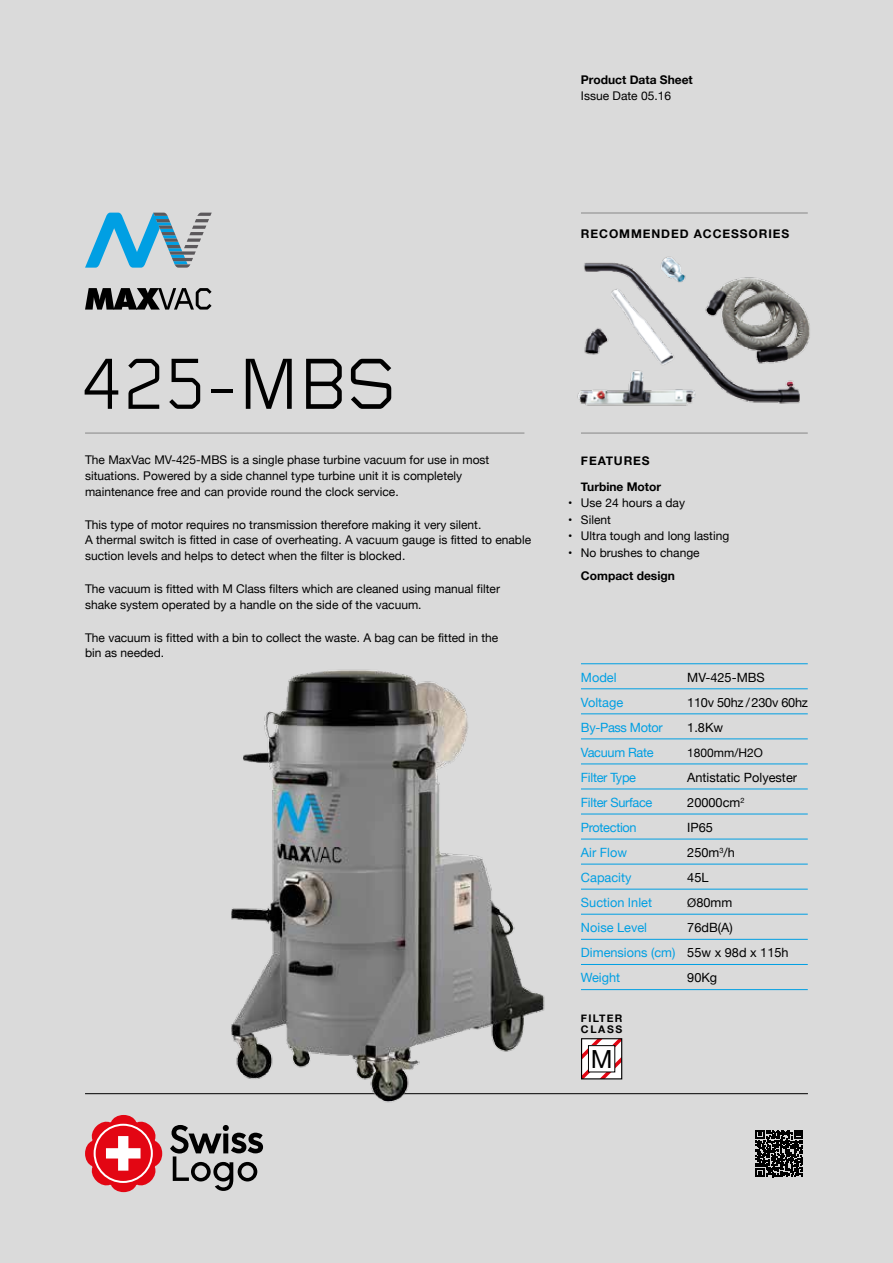
<style>
.page{position:relative;width:893px;height:1263px;background:#dadada}
.page>*{position:absolute;margin:0;border:0;box-sizing:border-box;transform-origin:0 0}
.t1{font:75px "Foundry Gridnik";letter-spacing:-.06em;color:#000}
.t2{font:24.9px "Helvetica Neue";color:#000}
.t3{font:12.75px/25px "Helvetica Neue";color:#009fe3}
.t4{font:12.75px "Helvetica Neue";color:#000}
.t5{font:12.75px "Helvetica Neue";letter-spacing:-.025em;color:#009fe3}
.t6{font:12.75px "Helvetica Neue";letter-spacing:-.02em;color:#000}
.t7{font:12px/15.8px "Helvetica Neue";color:#000}
.t8{font:700 12px/26.2px "Helvetica Neue";color:#000}
.t9{font:700 12px "Helvetica Neue";letter-spacing:.075em;color:#000}
.t10{font:700 10.5px/10.5px "Helvetica Neue";letter-spacing:.115em;color:#000}
.s1{font-size:12px}
.s2{color:#000}
</style>
<div class="page">
<hr style="left:85px;top:1093px;width:723px;height:1px;background:#000">
<hr style="left:85px;top:433px;width:439px;height:1px;background:#878787">
<hr style="left:581px;top:433px;width:227px;height:1px;background:#878787">
<hr style="left:581px;top:213px;width:227px;height:1px;background:#878787">
<img style="left:204px;top:669px;width:357px;height:434px">
<hr style="left:581px;top:688px;width:227px;height:1px;background:#009fe3">
<hr style="left:581px;top:663px;width:227px;height:1px;background:#009fe3">
<hr style="left:581px;top:713px;width:227px;height:1px;background:#009fe3">
<hr style="left:581px;top:738px;width:227px;height:1px;background:#009fe3">
<hr style="left:581px;top:763px;width:227px;height:1px;background:#009fe3">
<hr style="left:581px;top:789px;width:227px;height:1px;background:#009fe3">
<hr style="left:581px;top:814px;width:227px;height:1px;background:#009fe3">
<hr style="left:581px;top:839px;width:227px;height:1px;background:#009fe3">
<hr style="left:581px;top:864px;width:227px;height:1px;background:#009fe3">
<hr style="left:581px;top:889px;width:227px;height:1px;background:#009fe3">
<hr style="left:581px;top:914px;width:227px;height:1px;background:#009fe3">
<hr style="left:581px;top:939px;width:227px;height:1px;background:#009fe3">
<hr style="left:581px;top:964px;width:227px;height:1px;background:#009fe3">
<hr style="left:581px;top:989px;width:227px;height:1px;background:#009fe3">
<svg style="left:583px;top:1040px;width:37px;height:37px"></svg>
<div style="left:581px;top:1038px;width:41px;height:41px;border:1px solid #000"></div>
<div style="left:588px;top:1046px;width:27px;height:26px;background:#fff"></div>
<div style="left:588px;top:1045px;width:27px;height:27px;border:1px solid #000"></div>
<img style="left:577px;top:256px;width:233px;height:150px">
<svg style="left:85px;top:213px;width:127px;height:55px"></svg>
<svg style="left:85px;top:288px;width:127px;height:22px"></svg>
<svg style="left:85px;top:1115px;width:77px;height:77px"></svg>
<svg style="left:170px;top:1125px;width:93px;height:66px"></svg>
<svg style="left:756px;top:1130px;width:47px;height:47px"></svg>
<p class="t8" style="left:581px;top:67px;width:113px">Product Data Sheet</p>
<p class="t7" style="left:581px;top:89px;width:92px">Issue Date 05.16</p>
<p class="t9" style="left:581px;top:224px;width:210px">RECOMMENDED ACCESSORIES</p>
<h1 class="t1" style="left:80px;top:343px;width:319px">425-MBS</h1>
<p class="t7" style="left:85px;top:453px;width:406px">The MaxVac MV-425-MBS is a single phase turbine vacuum for use in most situations. Powered by a side channel type turbine unit it is completely maintenance free and can provide round the clock service.</p>
<p class="t7" style="left:85px;top:517px;width:448px">This type of motor requires no transmission therefore making it very silent.<br>A thermal switch is fitted in case of overheating. A vacuum gauge is fitted to enable suction levels and helps to detect when the filter is blocked.</p>
<p class="t7" style="left:85px;top:581px;width:416px">The vacuum is fitted with M Class filters which are cleaned using manual filter shake system operated by a handle on the side of the vacuum.</p>
<p class="t7" style="left:85px;top:630px;width:415px">The vacuum is fitted with a bin to collect the waste. A bag can be fitted in the bin as needed.</p>
<p class="t8" style="left:581px;top:448px;width:82px">FEATURES<br>Turbine Motor</p>
<p class="t7" style="left:568px;top:496px;width:118px">• Use 24 hours a day</p>
<p class="t7" style="left:568px;top:512px;width:44px">• Silent</p>
<p class="t7" style="left:568px;top:529px;width:163px">• Ultra tough and long lasting</p>
<p class="t7" style="left:568px;top:545px;width:133px">• No brushes to change</p>
<p class="t8" style="left:581px;top:563px;width:95px">Compact design</p>
<p class="t3" style="left:581px;top:665px;width:37px">Model</p>
<p class="t4" style="left:687px;top:668px;width:79px">MV-425-MBS</p>
<p class="t3" style="left:581px;top:690px;width:44px">Voltage</p>
<p class="t6" style="left:687px;top:693px;width:122px">110v 50hz / 230v 60hz</p>
<p class="t5" style="left:581px;top:718px;width:83px">By-Pass Motor</p>
<p class="t4" style="left:687px;top:718px;width:37px">1.8Kw</p>
<p class="t5" style="left:581px;top:743px;width:74px">Vacuum Rate</p>
<p class="t7" style="left:687px;top:745px;width:77px">1800mm/H2O</p>
<p class="t5" style="left:581px;top:768px;width:57px">Filter Type</p>
<p class="t4" style="left:687px;top:768px;width:111px">Antistatic Polyester</p>
<p class="t5" style="left:581px;top:793px;width:73px">Filter Surface</p>
<p class="t4" style="left:687px;top:793px;width:59px">20000cm<sup>2</sup></p>
<p class="t5" style="left:581px;top:818px;width:57px">Protection</p>
<p class="t4" style="left:687px;top:818px;width:27px">IP65</p>
<p class="t3" style="left:581px;top:840px;width:48px">Air Flow</p>
<p class="t4" style="left:687px;top:843px;width:49px">250m<sup>3</sup>/h</p>
<p class="t3" style="left:581px;top:865px;width:52px">Capacity</p>
<p class="t4" style="left:687px;top:868px;width:23px">45L</p>
<p class="t3" style="left:581px;top:891px;width:73px">Suction Inlet</p>
<p class="t4" style="left:687px;top:893px;width:47px"><span class="s1">Ø</span>80mm</p>
<p class="t3" style="left:581px;top:916px;width:68px">Noise Level</p>
<p class="t3" style="left:581px;top:916px;width:209px;text-indent:106px"><span class="s2">76dB(A)<br></span>Dimensions (cm) <span class="s2">55w x 98d x 115h<br></span>Weight</p>
<p class="t4" style="left:687px;top:968px;width:32px">90Kg</p>
<p class="t10" style="left:581px;top:1014px;width:43px">FILTER<br>CLASS</p>
<h2 class="t2" style="left:591px;top:1041px;width:23px">M</h2>
</div>
